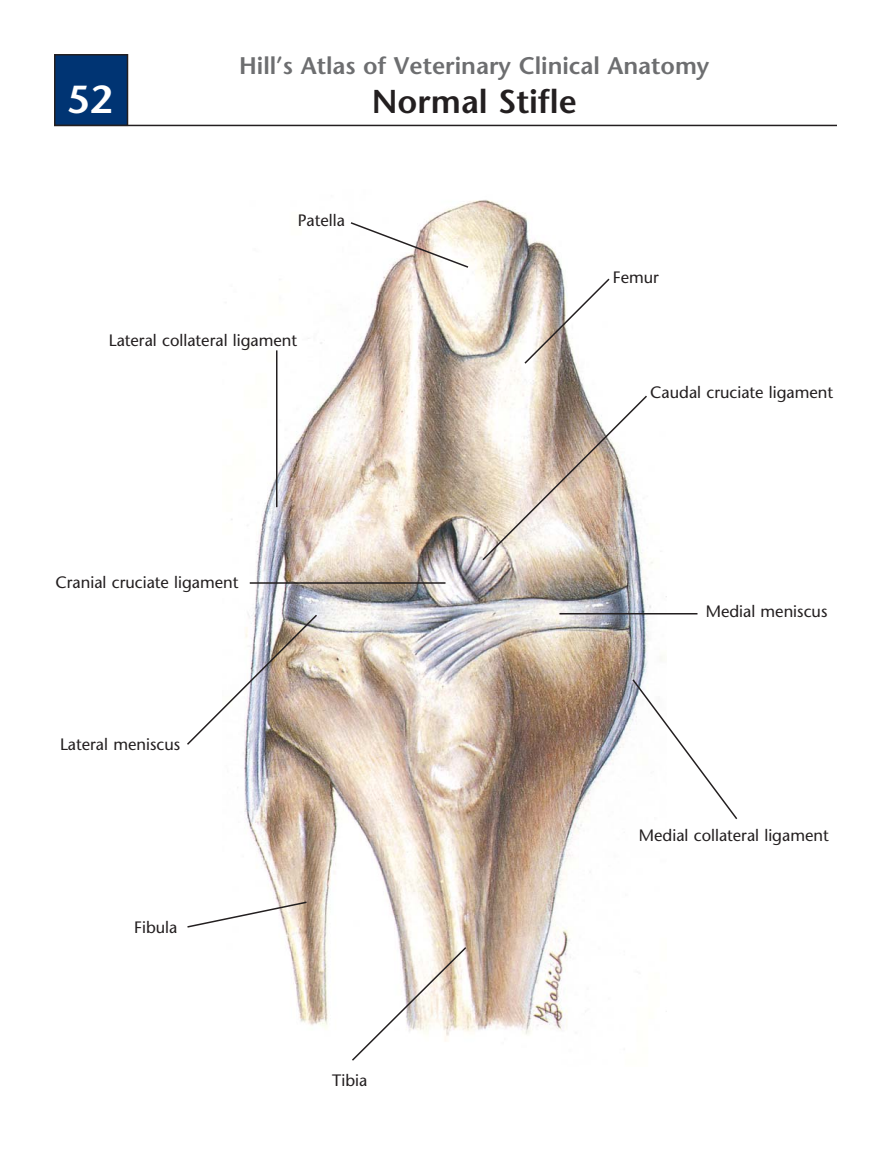
<style>
.page{position:relative;width:891px;height:1175px;background:#fff}
.page>*{position:absolute;margin:0;border:0;box-sizing:border-box;transform-origin:0 0}
.t1{font:600 39px "Stone Sans";color:#fff}
.t2{font:600 33px "Stone Sans";color:#231f20}
.t3{font:600 24px "Stone Sans";color:#6d6e70}
.t4{font:16.5px "Stone Sans";color:#231f20}
</style>
<div class="page">
<img style="left:231px;top:200px;width:435px;height:835px">
<hr style="left:54px;top:125px;width:783px;height:1px;background:#231f20">
<div style="left:55px;top:55px;width:73px;height:70px;background:#003473"></div>
<div style="left:54px;top:54px;width:74px;height:72px;border:2px solid #231f20"></div>
<svg style="left:350px;top:945px;width:118px;height:116px"></svg>
<svg style="left:187px;top:900px;width:121px;height:28px"></svg>
<img style="left:187px;top:613px;width:132px;height:133px">
<hr style="left:250px;top:582px;width:196px;height:2px;background:#231f20">
<svg style="left:631px;top:677px;width:107px;height:144px"></svg>
<hr style="left:560px;top:613px;width:138px;height:1px;background:#231f20">
<svg style="left:481px;top:394px;width:168px;height:168px"></svg>
<svg style="left:523px;top:277px;width:88px;height:88px"></svg>
<hr style="left:276px;top:350px;width:2px;height:157px;background:#231f20">
<svg style="left:349px;top:221px;width:121px;height:48px"></svg>
<h1 class="t1" style="left:67px;top:84px;width:46px">52</h1>
<h3 class="t3" style="left:239px;top:56px;width:472px">Hill’s Atlas of Veterinary Clinical Anatomy</h3>
<h2 class="t2" style="left:372px;top:89px;width:206px">Normal Stifle</h2>
<p class="t4" style="left:298px;top:214px;width:49px">Patella</p>
<p class="t4" style="left:613px;top:270px;width:48px">Femur</p>
<p class="t4" style="left:109px;top:334px;width:190px">Lateral collateral ligament</p>
<p class="t4" style="left:55px;top:575px;width:185px">Cranial cruciate ligament</p>
<p class="t4" style="left:60px;top:737px;width:122px">Lateral meniscus</p>
<p class="t4" style="left:134px;top:921px;width:45px">Fibula</p>
<p class="t4" style="left:332px;top:1073px;width:37px">Tibia</p>
<p class="t4" style="left:650px;top:386px;width:185px">Caudal cruciate ligament</p>
<p class="t4" style="left:706px;top:605px;width:123px">Medial meniscus</p>
<p class="t4" style="left:639px;top:829px;width:191px">Medial collateral ligament</p>
</div>
